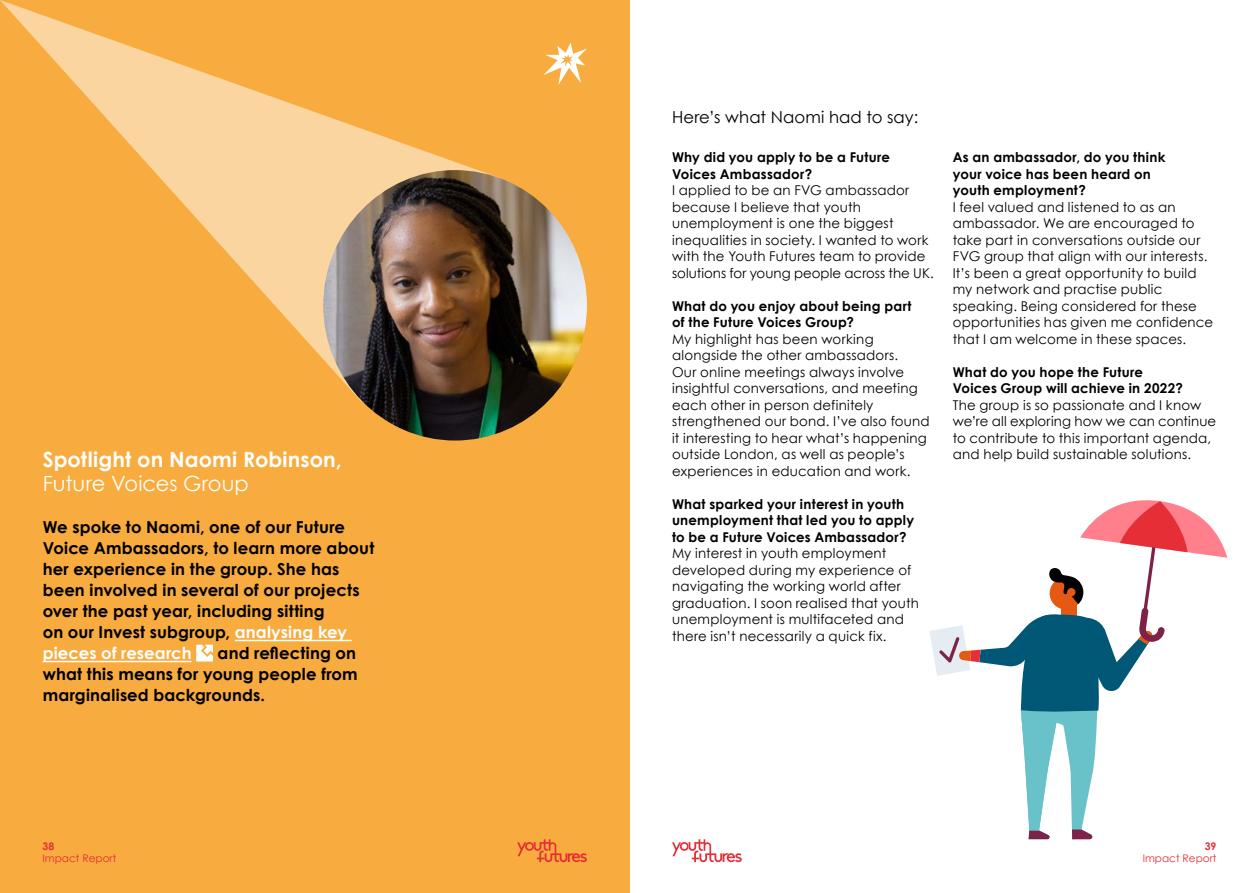
<style>
.page{position:relative;width:1259px;height:893px;background:#fff}
.page>*{position:absolute;margin:0;border:0;box-sizing:border-box;transform-origin:0 0}
.t1{font:700 21px "Century Gothic";letter-spacing:.005em;color:#fff}
.t2{font:21px "Century Gothic";color:#fff}
.t3{font:700 16.5px/21px "Century Gothic";letter-spacing:.005em;color:#000}
.t4{font:16.5px "Century Gothic";letter-spacing:.005em;color:#000}
.t5{font:13.5px/16.5px "Century Gothic";letter-spacing:.015em;color:#000}
.t6{font:700 13.5px/16.5px "Century Gothic";letter-spacing:.015em;color:#000}
.t7{font:10.5px "Century Gothic";color:#e52e36}
.t8{font:700 10.5px "Century Gothic";color:#e52e36}
.s1{color:#fff}
</style>
<div class="page">
<div style="left:0;top:0;width:629px;height:893px;background:#f8ab3e"></div>
<svg style="left:0;top:0;width:477px;height:359px"></svg>
<hr style="left:235px;top:640px;width:117px;height:1px;background:#fff">
<hr style="left:43px;top:661px;width:149px;height:1px;background:#fff">
<svg style="left:196px;top:645px;width:17px;height:16px"></svg>
<img style="left:323px;top:170px;width:264px;height:271px">
<svg style="left:543px;top:43px;width:44px;height:42px"></svg>
<svg style="left:929px;top:500px;width:298px;height:339px"></svg>
<svg style="left:672px;top:839px;width:70px;height:23px"></svg>
<svg style="left:517px;top:839px;width:70px;height:23px"></svg>
<h1 class="t1" style="left:43px;top:443px;width:300px">Spotlight on Naomi Robinson,</h1>
<h1 class="t2" style="left:43px;top:470px;width:208px">Future Voices Group</h1>
<p class="t3" style="left:43px;top:515px;width:333px">We spoke to Naomi, one of our Future Voice Ambassadors, to learn more about her experience in the group. She has been involved in several of our projects over the past year, including sitting<br>on our Invest subgroup, <span class="s1">analysing key pieces of research</span></p>
<p class="t3" style="left:43px;top:641px;width:316px;text-align:justify;text-indent:175px">and reflecting on what this means for young people from marginalised backgrounds.</p>
<p class="t8" style="left:43px;top:838px;width:13px">38</p>
<p class="t7" style="left:43px;top:852px;width:75px">Impact Report</p>
<p class="t4" style="left:672px;top:107px;width:248px">Here’s what Naomi had to say:</p>
<p class="t6" style="left:672px;top:148px;width:219px">Why did you apply to be a Future<br>Voices Ambassador?</p>
<p class="t5" style="left:672px;top:182px;width:263px">I applied to be an FVG ambassador because I believe that youth unemployment is one the biggest inequalities in society. I wanted to work with the Youth Futures team to provide solutions for young people across the UK.</p>
<p class="t6" style="left:672px;top:297px;width:241px">What do you enjoy about being part of the Future Voices Group?</p>
<p class="t5" style="left:672px;top:330px;width:259px">My highlight has been working alongside the other ambassadors.<br>Our online meetings always involve insightful conversations, and meeting each other in person definitely strengthened our bond. I’ve also found it interesting to hear what’s happening outside London, as well as people’s experiences in education and work.</p>
<p class="t6" style="left:672px;top:495px;width:244px">What sparked your interest in youth unemployment that led you to apply to be a Future Voices Ambassador?</p>
<p class="t5" style="left:672px;top:545px;width:248px">My interest in youth employment developed during my experience of navigating the working world after graduation. I soon realised that youth unemployment is multifaceted and there isn’t necessarily a quick fix.</p>
<p class="t6" style="left:952px;top:148px;width:214px">As an ambassador, do you think your voice has been heard on youth employment?</p>
<p class="t5" style="left:952px;top:198px;width:262px">I feel valued and listened to as an ambassador. We are encouraged to take part in conversations outside our FVG group that align with our interests.<br>It’s been a great opportunity to build my network and practise public speaking. Being considered for these opportunities has given me confidence that I am welcome in these spaces.</p>
<p class="t6" style="left:952px;top:363px;width:232px">What do you hope the Future<br>Voices Group will achieve in 2022?</p>
<p class="t5" style="left:952px;top:396px;width:265px">The group is so passionate and I know we’re all exploring how we can continue to contribute to this important agenda, and help build sustainable solutions.</p>
<p class="t8" style="left:1204px;top:838px;width:13px">39</p>
<p class="t7" style="left:1142px;top:852px;width:75px">Impact Report</p>
</div>
